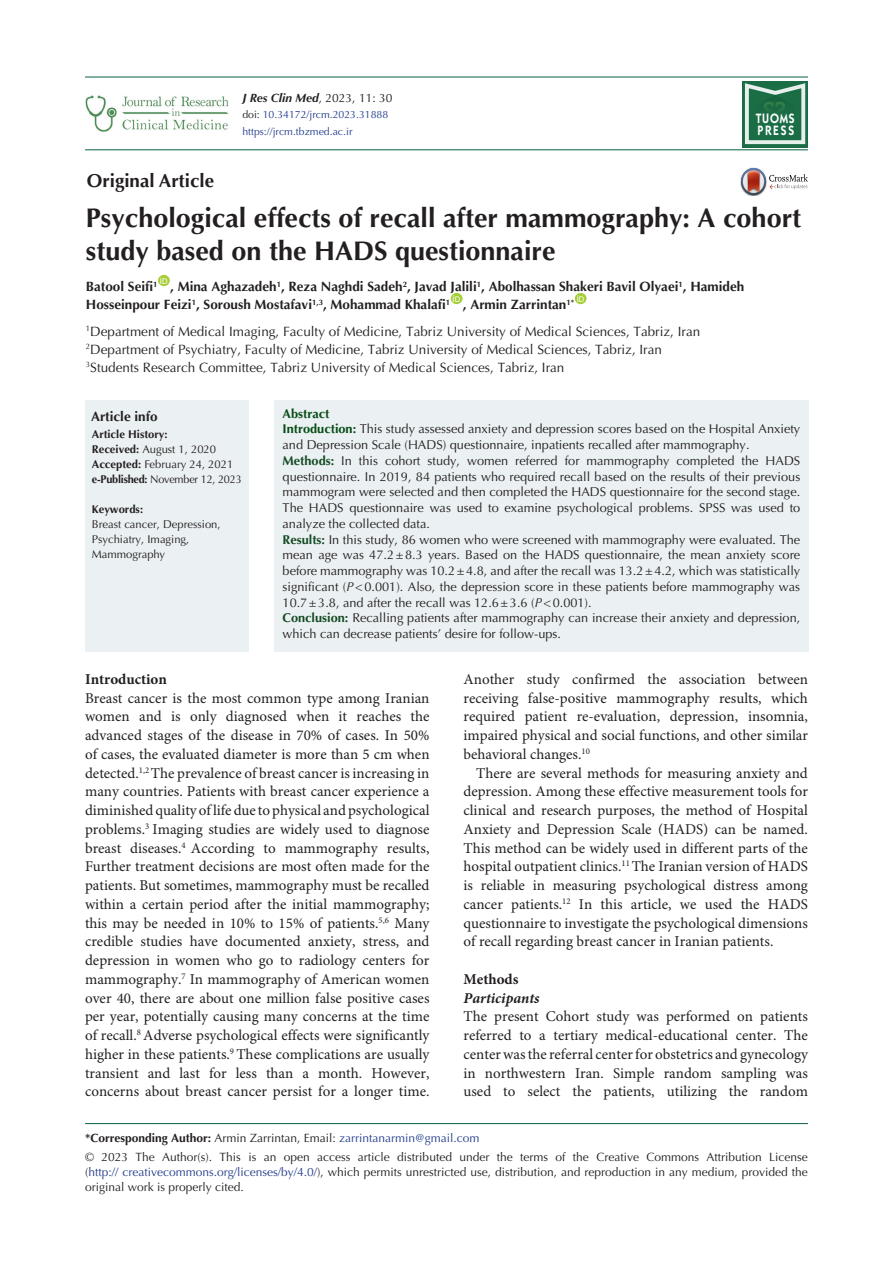
<style>
.page{position:relative;width:893px;height:1263px;background:#fff}
.page>*{position:absolute;margin:0;border:0;box-sizing:border-box;transform-origin:0 0}
.t1{font:700 27px/33px "Optima LT Std";color:#231f20}
.t2{font:700 18.75px "Optima LT Std";color:#231f20}
.t3{font:15px/18.8px "Minion Pro";color:#231f20;text-align:justify}
.t4{font:700 15px "Minion Pro";color:#231f20}
.t5{font:italic 700 15px "Minion Pro";color:#231f20}
.t6{font:600 13.65px/12px "ITC Kabel Std";letter-spacing:.11em;color:#fff;scale:.85 1}
.t7{font:13.5px "Optima LT Std";color:#231f20}
.t8{font:700 13.5px/18px "Optima LT Std";color:#231f20}
.t9{font:12.75px/15.8px "Optima LT Std";color:#231f20}
.t10{font:700 12.75px "Optima LT Std";color:#054b14}
.corresponding{font:12px/15px "Optima LT Std";color:#231f20;text-align:justify}
.corresponding-2{font:12px "Optima LT Std";color:#253f8e}
.t11{font:italic 700 12px "Optima LT Std";color:#231f20}
.t12{font:11.25px/15px "Optima LT Std";color:#231f20}
.t13{font:11.25px "Optima LT Std";letter-spacing:-.02em;color:#231f20}
.t14{font:700 11.25px "Optima LT Std";color:#231f20}
.t15{font:10.5px "Optima LT Std";color:#253f8e}
.t16{font:7.8px "Arial";color:#fff}
.s1{font-weight:400;font-style:normal}
.s2{color:#231f20}
.s3{font-weight:700}
.s4{font-weight:700;color:#054b14}
.s5{font-weight:700;color:#144b23}
.s6{font-style:italic}
.s7{font-weight:700;color:#231f20}
.s8{color:#253f8e}
</style>
<div class="page">
<hr style="left:85px;top:149px;width:723px;height:1px;background:#1e7252">
<hr style="left:85px;top:76px;width:723px;height:2px;background:#1e7252">
<div style="left:158px;top:275px;width:12px;height:11px;background:#a6ce39;border-radius:50%"></div>
<div style="left:451px;top:293px;width:11px;height:11px;background:#a6ce39;border-radius:50%"></div>
<div style="left:575px;top:293px;width:12px;height:11px;background:#a6ce39;border-radius:50%"></div>
<div style="left:85px;top:400px;width:164px;height:252px;background:#ebf0f3"></div>
<div style="left:274px;top:400px;width:535px;height:252px;background:#ebf0f3"></div>
<svg style="left:741px;top:168px;width:67px;height:27px"></svg>
<hr style="left:85px;top:1123px;width:723px;height:1px;background:#1e7252">
<img style="left:85px;top:95px;width:144px;height:37px">
<div style="left:742px;top:81px;width:66px;height:66px;background:linear-gradient(to right,#1c6e47,#1b6d46)"></div>
<svg style="left:745px;top:83px;width:60px;height:61px;background:#4b8b6c"></svg>
<p class="t2" style="left:87px;top:170px;width:129px">Original Article</p>
<p class="t11" style="left:242px;top:90px;width:151px">J Res Clin Med<span class="s1">, 2023, 11: 30</span></p>
<p class="t15" style="left:242px;top:109px;width:147px"><span class="s2">doi:</span> 10.34172/jrcm.2023.31888</p>
<p class="t15" style="left:242px;top:126px;width:112px">https://jrcm.tbzmed.ac.ir</p>
<p class="t6" style="left:756px;top:113px;width:47px">TUOMS<br>PRESS</p>
<p class="t1" style="left:86px;top:202px;width:717px">Psychological effects of recall after mammography: A cohort study based on the HADS questionnaire</p>
<p class="t8" style="left:86px;top:278px;width:73px">Batool Seifi<sup>1</sup></p>
<p class="t16" style="left:160px;top:275px;width:9px">ID</p>
<p class="t8" style="left:86px;top:278px;width:660px;text-indent:84px">, Mina Aghazadeh<sup>1</sup>, Reza Naghdi Sadeh<sup>2</sup>, Javad Jalili<sup>1</sup>, Abolhassan Shakeri Bavil Olyaei<sup>1</sup>, Hamideh<br>Hosseinpour Feizi<sup>1</sup>, Soroush Mostafavi<sup>1,3</sup>, Mohammad Khalafi<sup>1</sup></p>
<p class="t16" style="left:577px;top:293px;width:9px">ID</p>
<p class="t7" style="left:86px;top:323px;width:616px"><sup>1</sup>Department of Medical Imaging, Faculty of Medicine, Tabriz University of Medical Sciences, Tabriz, Iran</p>
<p class="t7" style="left:86px;top:341px;width:578px"><sup>2</sup>Department of Psychiatry, Faculty of Medicine, Tabriz University of Medical Sciences, Tabriz, Iran</p>
<p class="t7" style="left:86px;top:359px;width:480px"><sup>3</sup>Students Research Committee, Tabriz University of Medical Sciences, Tabriz, Iran</p>
<p class="t16" style="left:453px;top:293px;width:9px">ID</p>
<p class="t8" style="left:463px;top:296px;width:113px">, Armin Zarrintan<sup>1*</sup></p>
<p class="t8" style="left:91px;top:407px;width:68px">Article info</p>
<p class="t14" style="left:92px;top:428px;width:77px">Article History:</p>
<p class="t12" style="left:92px;top:442px;width:126px"><span class="s3">Received:</span> August 1, 2020</p>
<p class="t12" style="left:92px;top:457px;width:143px"><span class="s3">Accepted:</span> February 24, 2021</p>
<p class="t13" style="left:92px;top:473px;width:151px"><span class="s3">e-Published:</span> November 12, 2023</p>
<p class="t14" style="left:92px;top:503px;width:53px">Keywords:</p>
<p class="t12" style="left:92px;top:517px;width:130px">Breast cancer, Depression,<br>Psychiatry, Imaging,<br>Mammography</p>
<p class="t10" style="left:283px;top:406px;width:48px">Abstract</p>
<p class="t9" style="left:283px;top:421px;width:519px"><span class="s4">Introduction:</span> This study assessed anxiety and depression scores based on the Hospital Anxiety and Depression Scale (HADS) questionnaire, inpatients recalled after mammography.</p>
<p class="t9" style="left:283px;top:453px;width:519px;text-align:justify"><span class="s5">Methods:</span> In this cohort study, women referred for mammography completed the HADS questionnaire. In 2019, 84 patients who required recall based on the results of their previous mammogram were selected and then completed the HADS questionnaire for the second stage.<br>The HADS questionnaire was used to examine psychological problems. SPSS was used to analyze the collected data.</p>
<p class="t9" style="left:283px;top:532px;width:519px;text-align:justify"><span class="s5">Results:</span> In this study, 86 women who were screened with mammography were evaluated. The mean age was 47.2±8.3 years. Based on the HADS questionnaire, the mean anxiety score before mammography was 10.2±4.8, and after the recall was 13.2±4.2, which was statistically significant (<span class="s6">P</span>&lt;0.001). Also, the depression score in these patients before mammography was 10.7±3.8, and after the recall was 12.6±3.6 (<span class="s6">P</span>&lt;0.001).</p>
<p class="t9" style="left:283px;top:610px;width:519px"><span class="s5">Conclusion:</span> Recalling patients after mammography can increase their anxiety and depression, which can decrease patients’ desire for follow-ups.</p>
<p class="t4" style="left:85px;top:668px;width:83px">Introduction</p>
<p class="t3" style="left:85px;top:689px;width:346px">Breast cancer is the most common type among Iranian women and is only diagnosed when it reaches the advanced stages of the disease in 70% of cases. In 50% of cases, the evaluated diameter is more than 5 cm when detected.<sup>1,2</sup> The prevalence of breast cancer is increasing in many countries. Patients with breast cancer experience a diminished quality of life due to physical and psychological problems.<sup>3</sup> Imaging studies are widely used to diagnose breast diseases.<sup>4</sup> According to mammography results, Further treatment decisions are most often made for the patients. But sometimes, mammography must be recalled within a certain period after the initial mammography; this may be needed in 10% to 15% of patients.<sup>5,6</sup> Many credible studies have documented anxiety, stress, and depression in women who go to radiology centers for mammography.<sup>7</sup> In mammography of American women over 40, there are about one million false positive cases per year, potentially causing many concerns at the time of recall.<sup>8</sup> Adverse psychological effects were significantly higher in these patients.<sup>9</sup> These complications are usually transient and last for less than a month. However, concerns about breast cancer persist for a longer time.</p>
<p class="t3" style="left:463px;top:670px;width:346px">Another study confirmed the association between receiving false-positive mammography results, which required patient re-evaluation, depression, insomnia, impaired physical and social functions, and other similar behavioral changes.<sup>10</sup></p>
<p class="t3" style="left:463px;top:764px;width:346px;text-indent:13px">There are several methods for measuring anxiety and depression. Among these effective measurement tools for clinical and research purposes, the method of Hospital Anxiety and Depression Scale (HADS) can be named.<br>This method can be widely used in different parts of the hospital outpatient clinics.<sup>11</sup> The Iranian version of HADS is reliable in measuring psychological distress among cancer patients.<sup>12</sup> In this article, we used the HADS questionnaire to investigate the psychological dimensions of recall regarding breast cancer in Iranian patients.</p>
<p class="t4" style="left:463px;top:968px;width:57px">Methods</p>
<p class="t5" style="left:463px;top:987px;width:78px">Participants</p>
<p class="t3" style="left:463px;top:1008px;width:346px">The present Cohort study was performed on patients referred to a tertiary medical-educational center. The center was the referral center for obstetrics and gynecology in northwestern Iran. Simple random sampling was used to select the patients, utilizing the random</p>
<p class="corresponding-2" style="left:85px;top:1131px;width:396px"><span class="s7">*Corresponding Author:</span> <span class="s2">Armin Zarrintan, Email:</span> zarrintanarmin@gmail.com</p>
<p class="corresponding" style="left:85px;top:1149px;width:724px">© 2023 The Author(s). This is an open access article distributed under the terms of the Creative Commons Attribution License (<span class="s8">http:// creativecommons.org/licenses/by/4.0/</span>), which permits unrestricted use, distribution, and reproduction in any medium, provided the original work is properly cited.</p>
</div>
